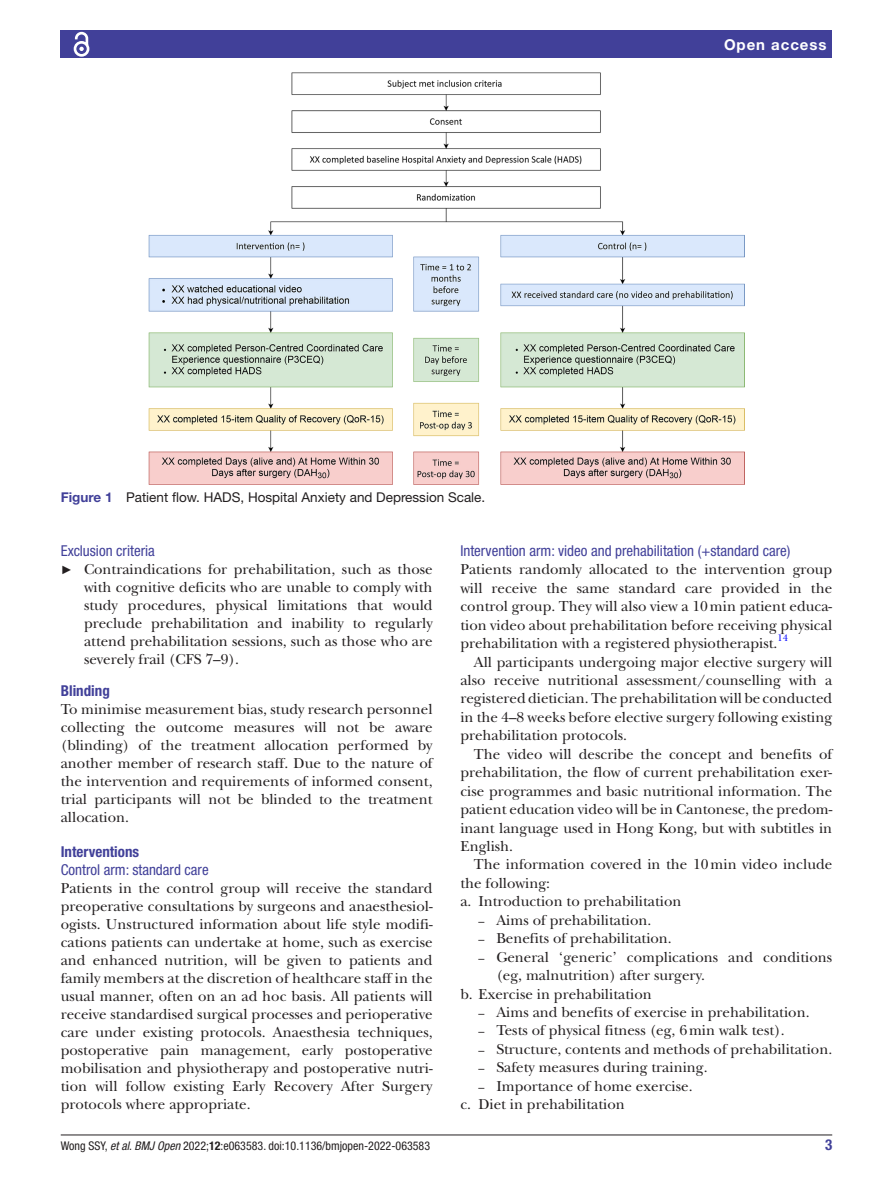
<style>
.page{position:relative;width:893px;height:1191px;background:#fff}
.page>*{position:absolute;margin:0;border:0;box-sizing:border-box;transform-origin:0 0}
.t1{font:15px/18px "New Baskerville";color:#231f20;text-align:justify}
.t2{font:condensed 15px "Helvetica Neue LT Std";color:#414099}
.t3{font:700 condensed 15px "Helvetica Neue LT Std";color:#414099}
.t4{font:700 15px "Helvetica Neue LT Std";letter-spacing:.065em;color:#fff}
.t5{font:13.5px "Helvetica Neue LT Std";color:#231f20}
.t6{font:condensed 12px "Helvetica Neue LT Std";color:#231f20}
.t7{font:9.9px "New Baskerville";color:#00f}
.s1{font-weight:700;color:#414099}
.s2{font-family:"Arial";font-size:12px}
.s3{font-size:12px}
.s4{font-style:italic}
.s5{font-weight:700}
</style>
<div class="page">
<hr style="left:61px;top:1134px;width:771px;height:1px;background:#231f20">
<div style="left:61px;top:31px;width:771px;height:27px;background:#414099"></div>
<svg style="left:73px;top:31px;width:17px;height:26px"></svg>
<img style="left:149px;top:73px;width:595px;height:411px">
<p class="t5" style="left:61px;top:489px;width:426px"><span class="s1">Figure 1</span> Patient flow. HADS, Hospital Anxiety and Depression Scale.</p>
<p class="t4" style="left:724px;top:35px;width:104px">Open access</p>
<p class="t2" style="left:61px;top:542px;width:96px">Exclusion criteria</p>
<p class="t1" style="left:84px;top:560px;width:350px;text-indent:-23px"><span class="s2">►</span> Contraindications for prehabilitation, such as those with cognitive deficits who are unable to comply with study procedures, physical limitations that would preclude prehabilitation and inability to regularly attend prehabilitation sessions, such as those who are severely frail (CFS 7–9).</p>
<p class="t3" style="left:61px;top:681px;width:51px">Blinding</p>
<p class="t1" style="left:61px;top:699px;width:373px">To minimise measurement bias, study research personnel collecting the outcome measures will not be aware (blinding) of the treatment allocation performed by another member of research staff. Due to the nature of the intervention and requirements of informed consent, trial participants will not be blinded to the treatment allocation.</p>
<p class="t3" style="left:61px;top:842px;width:80px">Interventions</p>
<p class="t2" style="left:61px;top:861px;width:149px">Control arm: standard care</p>
<p class="t1" style="left:61px;top:879px;width:373px">Patients in the control group will receive the standard preoperative consultations by surgeons and anaesthesiol&shy;ogists. Unstructured information about life style modifi&shy;cations patients can undertake at home, such as exercise and enhanced nutrition, will be given to patients and family members at the discretion of healthcare staff in the usual manner, often on an ad hoc basis. All patients will receive standardised surgical processes and perioperative care under existing protocols. Anaesthesia techniques, postoperative pain management, early postoperative mobilisation and physiotherapy and postoperative nutri&shy;tion will follow existing Early Recovery After Surgery protocols where appropriate.</p>
<p class="t2" style="left:460px;top:542px;width:332px">Intervention arm: video and prehabilitation (+standard care)</p>
<p class="t1" style="left:460px;top:560px;width:373px;line-height:18.5px">Patients randomly allocated to the intervention group will receive the same standard care provided in the control group. They will also view a 10min patient educa&shy;tion video about prehabilitation before receiving physical prehabilitation with a registered physiotherapist.</p>
<p class="t7" style="left:777px;top:632px;width:12px">14</p>
<p class="t1" style="left:460px;top:652px;width:373px;line-height:18.5px;text-indent:14px">All participants undergoing major elective surgery will also receive nutritional assessment/counselling with a registered dietician. The prehabilitation will be conducted in the 4–8 weeks before elective surgery following existing prehabilitation protocols.</p>
<p class="t1" style="left:460px;top:745px;width:373px;line-height:18.5px;text-indent:14px">The video will describe the concept and benefits of prehabilitation, the flow of current prehabilitation exer&shy;cise programmes and basic nutritional information. The patient education video will be in Cantonese, the predom&shy;inant language used in Hong Kong, but with subtitles in English.</p>
<p class="t1" style="left:460px;top:855px;width:373px;line-height:18.5px;text-align:left;text-indent:14px">The information covered in the 10min video include the following:<br>a. Introduction to prehabilitation</p>
<p class="t1" style="left:478px;top:911px;width:175px"><span class="s3">–</span> Aims of prehabilitation.</p>
<p class="t1" style="left:478px;top:929px;width:195px"><span class="s3">–</span> Benefits of prehabilitation.</p>
<p class="t1" style="left:478px;top:948px;width:355px"><span class="s3">–</span> General ‘generic’ complications and conditions</p>
<p class="t1" style="left:496px;top:966px;width:210px">(eg, malnutrition) after surgery.</p>
<p class="t1" style="left:460px;top:984px;width:193px">b. Exercise in prehabilitation</p>
<p class="t1" style="left:478px;top:1003px;width:333px"><span class="s3">–</span> Aims and benefits of exercise in prehabilitation.</p>
<p class="t1" style="left:478px;top:1021px;width:308px"><span class="s3">–</span> Tests of physical fitness (eg, 6min walk test).</p>
<p class="t1" style="left:478px;top:1040px;width:355px"><span class="s3">–</span> Structure, contents and methods of prehabilitation.</p>
<p class="t1" style="left:478px;top:1058px;width:231px"><span class="s3">–</span> Safety measures during training.</p>
<p class="t1" style="left:460px;top:1076px;width:234px;line-height:18.5px;text-indent:18px"><span class="s3">–</span> Importance of home exercise. c. Diet in prehabilitation</p>
<p class="t6" style="left:61px;top:1138px;width:371px">Wong SSY, <span class="s4">et al</span>. <span class="s4">BMJ Open</span> 2022;<span class="s5">12</span>:e063583. doi:10.1136/bmjopen-2022-063583</p>
<p class="t3" style="left:825px;top:1135px;width:9px">3</p>
</div>
